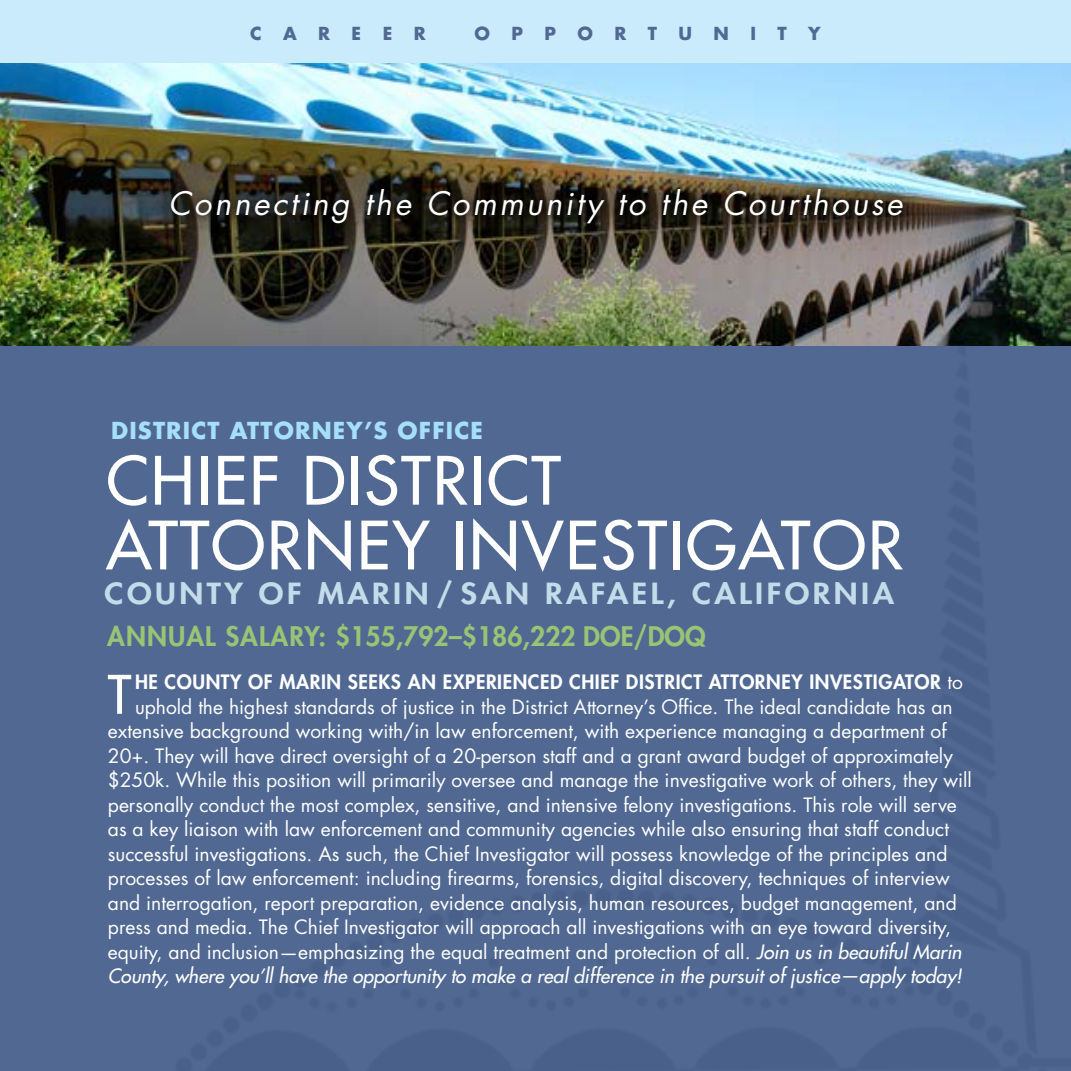
<style>
.page{position:relative;width:1071px;height:1071px;background:#fff}
.page>*{position:absolute;margin:0;border:0;box-sizing:border-box;transform-origin:0 0}
.t1{font:500 64.75px/64.8px "Futura Std";letter-spacing:.03em;color:#fff}
.t2{font:500 51.8px "Futura Std";color:#fff}
.t3{font:italic 31.5px "Futura Std";letter-spacing:.09em;color:#fff}
.t4{font:800 28.35px "Futura Std";letter-spacing:.11em;color:#c4dce9;scale:1.11 1}
.t5{font:800 26.25px "Futura Std";color:#9ac376}
.t6{font:700 22.75px "Futura Std";letter-spacing:.05em;color:#a5dff9}
.t7{font:19.25px "Futura Std";color:#fff}
.t8{font:italic 500 19.25px "Futura Std";color:#fff}
.t9{font:800 19.25px "Futura Std";letter-spacing:.03em;color:#fff}
.t10{font:700 17.5px "Futura Std";letter-spacing:1.225em;color:#516992}
.s1{font-weight:400}
.s2{font-weight:500;font-style:italic}
</style>
<div class="page">
<img style="left:0;top:63px;width:1071px;height:283px">
<div style="left:0;top:346px;width:1071px;height:725px;background:#516992"></div>
<div style="left:0;top:0;width:1071px;height:63px;background:#c9ebfb"></div>
<div style="left:156px;top:173px;width:763px;height:67px;background:#000;opacity:.75"></div>
<p class="t10" style="left:250px;top:22px;width:177px">CAREER</p>
<p class="t10" style="left:475px;top:22px;width:348px">OPPORTUNITY</p>
<h3 class="t3" style="left:168px;top:183px;width:736px">Connecting the Community to the Courthouse</h3>
<p class="t6" style="left:111px;top:416px;width:373px">DISTRICT ATTORNEY’S OFFICE</p>
<h1 class="t1" style="left:106px;top:449px;width:798px">CHIEF DISTRICT<br>ATTORNEY INVESTIGATOR</h1>
<h3 class="t4" style="left:105px;top:576px;width:713px">COUNTY OF MARIN / SAN RAFAEL, CALIFORNIA</h3>
<h3 class="t5" style="left:107px;top:620px;width:600px">ANNUAL SALARY: $155,792–$186,222 DOE/DOQ</h3>
<h2 class="t2" style="left:108px;top:662px;width:25px">T</h2>
<p class="t9" style="left:135px;top:670px;width:829px">HE COUNTY OF MARIN SEEKS AN EXPERIENCED CHIEF DISTRICT ATTORNEY INVESTIGATOR <span class="s1">to</span></p>
<p class="t7" style="left:135px;top:694px;width:819px">uphold the highest standards of justice in the District Attorney’s Office. The ideal candidate has an</p>
<p class="t7" style="left:108px;top:719px;width:840px">extensive background working with/in law enforcement, with experience managing a department of</p>
<p class="t7" style="left:108px;top:743px;width:847px">20+. They will have direct oversight of a 20-person staff and a grant award budget of approximately</p>
<p class="t7" style="left:108px;top:768px;width:866px">$250k. While this position will primarily oversee and manage the investigative work of others, they will</p>
<p class="t7" style="left:108px;top:792px;width:851px">personally conduct the most complex, sensitive, and intensive felony investigations. This role will serve</p>
<p class="t7" style="left:108px;top:817px;width:843px">as a key liaison with law enforcement and community agencies while also ensuring that staff conduct</p>
<p class="t7" style="left:108px;top:842px;width:841px">successful investigations. As such, the Chief Investigator will possess knowledge of the principles and</p>
<p class="t7" style="left:108px;top:866px;width:843px">processes of law enforcement: including firearms, forensics, digital discovery, techniques of interview</p>
<p class="t7" style="left:108px;top:891px;width:850px">and interrogation, report preparation, evidence analysis, human resources, budget management, and</p>
<p class="t7" style="left:108px;top:915px;width:845px">press and media. The Chief Investigator will approach all investigations with an eye toward diversity,</p>
<p class="t7" style="left:108px;top:940px;width:855px">equity, and inclusion—emphasizing the equal treatment and protection of all. <span class="s2">Join us in beautiful Marin</span></p>
<p class="t8" style="left:108px;top:964px;width:856px">County, where you’ll have the opportunity to make a real difference in the pursuit of justice—apply today!</p>
</div>
